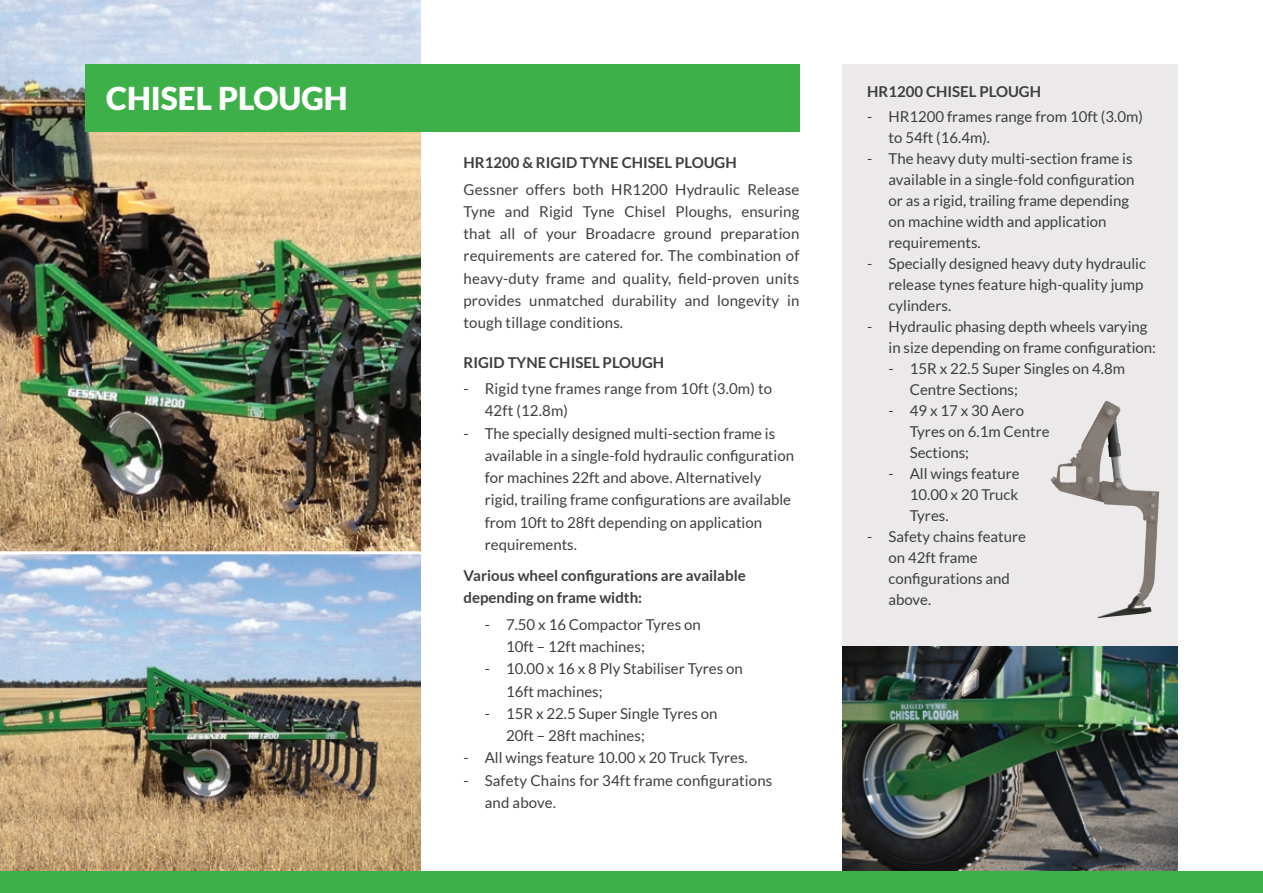
<style>
.page{position:relative;width:1263px;height:893px;background:#fff}
.page>*{position:absolute;margin:0;border:0;box-sizing:border-box;transform-origin:0 0}
.Heading_01{font:900 31.5px "Lato";color:#fff}
.Body{font:15px/22.4px "Lato";color:#3e3e3f}
.Heading_02{font:700 15px "Lato";color:#3e3e3f}
.Body-2{font:700 15px/22.4px "Lato";color:#3e3e3f}
</style>
<div class="page">
<img style="left:0;top:0;width:421px;height:551px">
<img style="left:0;top:554px;width:421px;height:318px">
<div style="left:842px;top:64px;width:336px;height:582px;background:#ece9ea"></div>
<img style="left:1053px;top:401px;width:53px;height:77px">
<img style="left:842px;top:646px;width:336px;height:226px">
<div style="left:0;top:872px;width:1263px;height:21px;background:#3eb049"></div>
<div style="left:85px;top:64px;width:714px;height:68px;background:#3eb049"></div>
<p class="Heading_01" style="left:106px;top:80px;width:243px">CHISEL PLOUGH</p>
<p class="Heading_02" style="left:463px;top:154px;width:275px">HR1200 &amp; RIGID TYNE CHISEL PLOUGH</p>
<p class="Body" style="left:463px;top:178px;width:337px;text-align:justify">Gessner offers both HR1200 Hydraulic Release Tyne and Rigid Tyne Chisel Ploughs, ensuring that all of your Broadacre ground preparation requirements are catered for. The combination of heavy-duty frame and quality, field-proven units provides unmatched durability and longevity in tough tillage conditions.</p>
<p class="Heading_02" style="left:463px;top:353px;width:202px">RIGID TYNE CHISEL PLOUGH</p>
<p class="Body" style="left:485px;top:377px;width:289px;text-indent:-21px">- Rigid tyne frames range from 10ft (3.0m) to<br>42ft (12.8m)</p>
<p class="Body" style="left:485px;top:422px;width:311px;text-indent:-21px">- The specially designed multi-section frame is available in a single-fold hydraulic configuration for machines 22ft and above. Alternatively rigid, trailing frame configurations are available from 10ft to 28ft depending on application requirements.</p>
<p class="Body-2" style="left:463px;top:564px;width:284px">Various wheel configurations are available depending on frame width:</p>
<p class="Body" style="left:506px;top:613px;width:196px;text-indent:-21px">- 7.50 x 16 Compactor Tyres on<br>10ft – 12ft machines;</p>
<p class="Body" style="left:506px;top:657px;width:238px;text-indent:-21px">- 10.00 x 16 x 8 Ply Stabiliser Tyres on<br>16ft machines;</p>
<p class="Body" style="left:506px;top:702px;width:213px;text-indent:-21px">- 15R x 22.5 Super Single Tyres on<br>20ft – 28ft machines;</p>
<p class="Body" style="left:463px;top:747px;width:286px">- All wings feature 10.00 x 20 Truck Tyres.</p>
<p class="Body" style="left:485px;top:769px;width:289px;text-indent:-21px">- Safety Chains for 34ft frame configurations and above.</p>
<p class="Heading_02" style="left:867px;top:83px;width:175px">HR1200 CHISEL PLOUGH</p>
<p class="Body" style="left:888px;top:106px;width:256px;line-height:21px;text-indent:-21px">- HR1200 frames range from 10ft (3.0m) to 54ft (16.4m).</p>
<p class="Body" style="left:888px;top:148px;width:247px;line-height:21px;text-indent:-21px">- The heavy duty multi-section frame is available in a single-fold configuration or as a rigid, trailing frame depending on machine width and application requirements.</p>
<p class="Body" style="left:888px;top:253px;width:259px;line-height:21px;text-indent:-21px">- Specially designed heavy duty hydraulic release tynes feature high-quality jump cylinders.</p>
<p class="Body" style="left:888px;top:316px;width:269px;line-height:21px;text-indent:-21px">- Hydraulic phasing depth wheels varying in size depending on frame configuration:</p>
<p class="Body" style="left:910px;top:358px;width:217px;line-height:21px;text-indent:-21px">- 15R x 22.5 Super Singles on 4.8m<br>Centre Sections;</p>
<p class="Body" style="left:910px;top:400px;width:141px;line-height:21px;text-indent:-21px">- 49 x 17 x 30 Aero<br>Tyres on 6.1m Centre<br>Sections;</p>
<p class="Body" style="left:910px;top:463px;width:111px;line-height:21px;text-align:justify;text-indent:-21px">- All wings feature 10.00 x 20 Truck Tyres.</p>
<p class="Body" style="left:888px;top:526px;width:139px;line-height:21px;text-indent:-21px">- Safety chains feature on 42ft frame configurations and above.</p>
</div>
